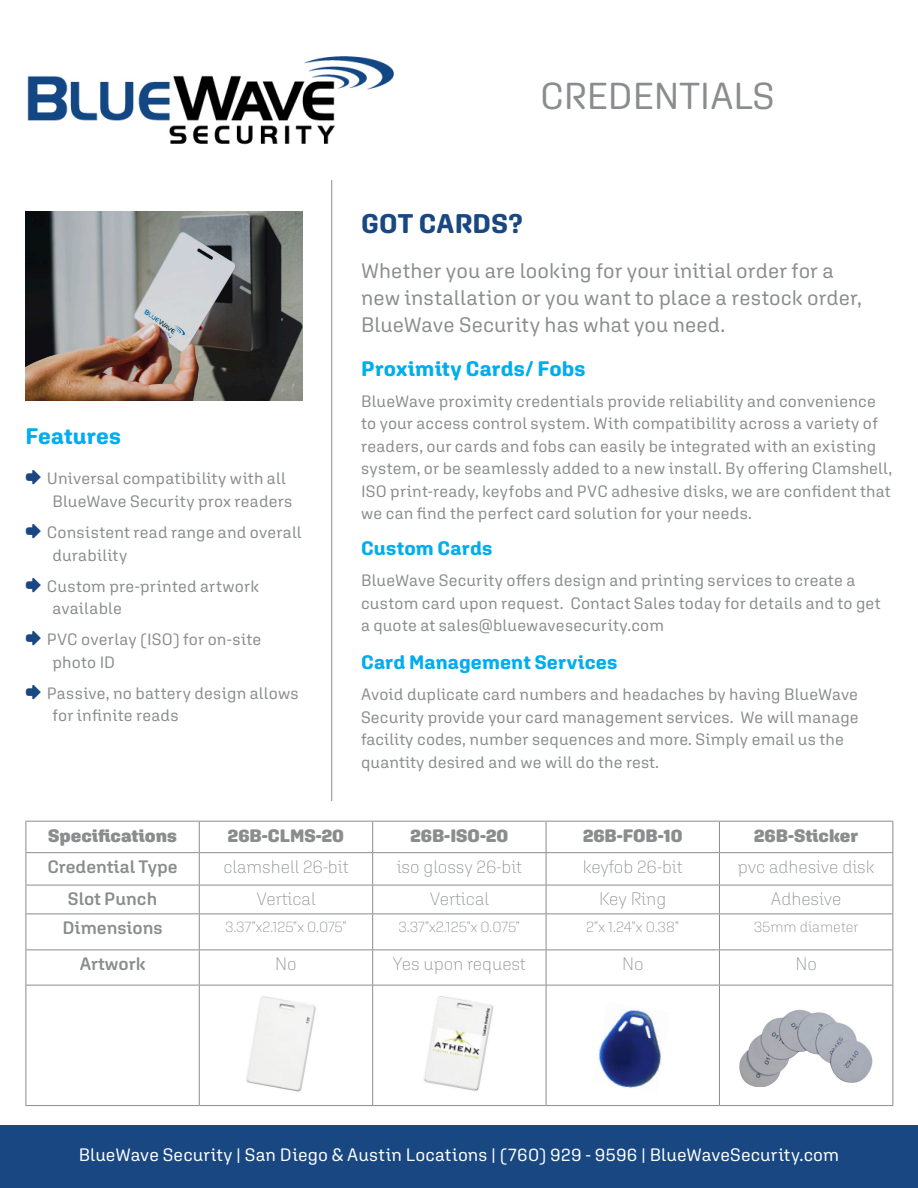
<style>
.page{position:relative;width:918px;height:1188px;background:#fff}
.page>*{position:absolute;margin:0;border:0;box-sizing:border-box;transform-origin:0 0}
.t1{font:37.5px "Aglet Sans";color:#8a8c8e}
.body_text{font:700 27px "Aglet Sans";letter-spacing:.01em;color:#184782}
.body_text-2{font:700 22.5px "Aglet Sans";letter-spacing:.005em;color:#00adee}
.body_text-3{font:21px/27px "Aglet Sans";letter-spacing:.005em;color:#8a8c8e}
.body_text-4{font:700 21px "Aglet Sans";letter-spacing:.01em;color:#00adee}
.body_text-5{font:700 19.5px "Aglet Sans";letter-spacing:.01em;color:#00adee}
.t2{font:200 18px "Aglet Sans";color:#8a8c8e}
.t3{font:18px "Aglet Sans";letter-spacing:.005em;color:#fff}
.t4{font:900 18px "Aglet Sans";color:#8a8c8e}
.t5{font:600 18px "Aglet Sans";color:#8a8c8e}
.body_text-6{font:16.5px/22.5px "Aglet Sans";letter-spacing:.01em;color:#8a8c8e}
.t6{font:200 15px "Aglet Sans";color:#8a8c8e}
.s1{font-size:24px;color:#184782}
</style>
<div class="page">
<div style="left:0;top:1125px;width:918px;height:63px;background:#184782"></div>
<img style="left:27px;top:56px;width:367px;height:89px">
<img style="left:26px;top:211px;width:276px;height:189px">
<hr style="left:331px;top:180px;width:1px;height:621px;background:#8a8c8e">
<hr style="left:26px;top:853px;width:1px;height:32px;background:#8a8c8e">
<hr style="left:892px;top:853px;width:1px;height:32px;background:#8a8c8e">
<hr style="left:26px;top:914px;width:1px;height:36px;background:#8a8c8e">
<hr style="left:892px;top:914px;width:1px;height:36px;background:#8a8c8e">
<hr style="left:26px;top:985px;width:1px;height:120px;background:#8a8c8e">
<hr style="left:892px;top:985px;width:1px;height:120px;background:#8a8c8e">
<hr style="left:26px;top:1105px;width:173px;height:1px;background:#8a8c8e">
<hr style="left:373px;top:1105px;width:173px;height:1px;background:#8a8c8e">
<hr style="left:719px;top:1105px;width:174px;height:1px;background:#8a8c8e">
<hr style="left:546px;top:822px;width:1px;height:30px;background:#8a8c8e">
<hr style="left:719px;top:822px;width:1px;height:30px;background:#8a8c8e">
<hr style="left:546px;top:853px;width:1px;height:32px;background:#8a8c8e">
<hr style="left:719px;top:853px;width:1px;height:32px;background:#8a8c8e">
<svg style="left:546px;top:886px;width:1px;height:28px"></svg>
<svg style="left:719px;top:886px;width:1px;height:28px"></svg>
<hr style="left:546px;top:914px;width:1px;height:36px;background:#8a8c8e">
<hr style="left:719px;top:914px;width:1px;height:36px;background:#8a8c8e">
<hr style="left:546px;top:950px;width:1px;height:35px;background:#8a8c8e">
<hr style="left:719px;top:950px;width:1px;height:35px;background:#8a8c8e">
<hr style="left:546px;top:985px;width:1px;height:120px;background:#8a8c8e">
<hr style="left:719px;top:985px;width:1px;height:120px;background:#8a8c8e">
<hr style="left:546px;top:1105px;width:173px;height:1px;background:#8a8c8e">
<hr style="left:199px;top:822px;width:1px;height:30px;background:#8a8c8e">
<hr style="left:372px;top:822px;width:1px;height:30px;background:#8a8c8e">
<hr style="left:199px;top:853px;width:1px;height:32px;background:#8a8c8e">
<hr style="left:372px;top:853px;width:1px;height:32px;background:#8a8c8e">
<svg style="left:199px;top:886px;width:1px;height:28px"></svg>
<svg style="left:372px;top:886px;width:1px;height:28px"></svg>
<hr style="left:199px;top:914px;width:1px;height:36px;background:#8a8c8e">
<hr style="left:372px;top:914px;width:1px;height:36px;background:#8a8c8e">
<hr style="left:199px;top:950px;width:1px;height:35px;background:#8a8c8e">
<hr style="left:372px;top:950px;width:1px;height:35px;background:#8a8c8e">
<hr style="left:199px;top:985px;width:1px;height:120px;background:#8a8c8e">
<hr style="left:372px;top:985px;width:1px;height:120px;background:#8a8c8e">
<hr style="left:199px;top:1105px;width:174px;height:1px;background:#8a8c8e">
<hr style="left:26px;top:885px;width:173px;height:1px;background:#8a8c8e">
<svg style="left:26px;top:885px;width:1px;height:29px"></svg>
<hr style="left:199px;top:885px;width:174px;height:1px;background:#8a8c8e">
<hr style="left:373px;top:885px;width:173px;height:1px;background:#8a8c8e">
<hr style="left:546px;top:885px;width:173px;height:1px;background:#8a8c8e">
<hr style="left:719px;top:885px;width:174px;height:1px;background:#8a8c8e">
<svg style="left:892px;top:885px;width:1px;height:29px"></svg>
<hr style="left:26px;top:914px;width:173px;height:1px;background:#8a8c8e">
<hr style="left:199px;top:914px;width:174px;height:1px;background:#8a8c8e">
<hr style="left:373px;top:914px;width:173px;height:1px;background:#8a8c8e">
<hr style="left:546px;top:914px;width:173px;height:1px;background:#8a8c8e">
<hr style="left:719px;top:914px;width:174px;height:1px;background:#8a8c8e">
<hr style="left:26px;top:950px;width:173px;height:1px;background:#8a8c8e">
<hr style="left:26px;top:950px;width:1px;height:35px;background:#8a8c8e">
<hr style="left:199px;top:950px;width:174px;height:1px;background:#8a8c8e">
<hr style="left:373px;top:950px;width:173px;height:1px;background:#8a8c8e">
<hr style="left:546px;top:950px;width:173px;height:1px;background:#8a8c8e">
<hr style="left:719px;top:950px;width:174px;height:1px;background:#8a8c8e">
<hr style="left:892px;top:950px;width:1px;height:35px;background:#8a8c8e">
<hr style="left:26px;top:985px;width:173px;height:1px;background:#8a8c8e">
<hr style="left:199px;top:985px;width:174px;height:1px;background:#8a8c8e">
<hr style="left:373px;top:985px;width:173px;height:1px;background:#8a8c8e">
<hr style="left:546px;top:985px;width:173px;height:1px;background:#8a8c8e">
<hr style="left:719px;top:985px;width:174px;height:1px;background:#8a8c8e">
<hr style="left:26px;top:821px;width:173px;height:1px;background:#8a8c8e">
<hr style="left:26px;top:822px;width:1px;height:30px;background:#8a8c8e">
<hr style="left:199px;top:821px;width:174px;height:1px;background:#8a8c8e">
<hr style="left:373px;top:821px;width:173px;height:1px;background:#8a8c8e">
<hr style="left:546px;top:821px;width:173px;height:1px;background:#8a8c8e">
<hr style="left:719px;top:821px;width:174px;height:1px;background:#8a8c8e">
<hr style="left:892px;top:822px;width:1px;height:30px;background:#8a8c8e">
<hr style="left:26px;top:852px;width:173px;height:1px;background:#8a8c8e">
<hr style="left:199px;top:852px;width:174px;height:1px;background:#8a8c8e">
<hr style="left:373px;top:852px;width:173px;height:1px;background:#8a8c8e">
<hr style="left:546px;top:852px;width:173px;height:1px;background:#8a8c8e">
<hr style="left:719px;top:852px;width:174px;height:1px;background:#8a8c8e">
<img style="left:246px;top:996px;width:70px;height:96px">
<img style="left:424px;top:996px;width:70px;height:95px">
<img style="left:598px;top:1009px;width:63px;height:79px">
<img style="left:740px;top:1009px;width:133px;height:78px">
<p class="t1" style="left:540px;top:74px;width:236px">CREDENTIALS</p>
<p class="body_text-2" style="left:26px;top:423px;width:97px">Features</p>
<p class="body_text-6" style="left:52px;top:467px;width:241px;text-indent:-27px"><span class="s1">➡</span> Universal compatibility with all<br>BlueWave Security prox readers</p>
<p class="body_text-6" style="left:52px;top:521px;width:251px;text-indent:-27px"><span class="s1">➡</span> Consistent read range and overall durability</p>
<p class="body_text-6" style="left:52px;top:574px;width:208px;text-indent:-27px"><span class="s1">➡</span> Custom pre-printed artwork available</p>
<p class="body_text-6" style="left:52px;top:628px;width:210px;text-indent:-27px"><span class="s1">➡</span> PVC overlay (ISO) for on-site photo ID</p>
<p class="body_text-6" style="left:52px;top:681px;width:248px;text-indent:-27px"><span class="s1">➡</span> Passive, no battery design allows for infinite reads</p>
<p class="body_text" style="left:361px;top:207px;width:163px">GOT CARDS?</p>
<p class="body_text-3" style="left:361px;top:257px;width:502px">Whether you are looking for your initial order for a new installation or you want to place a restock order,<br>BlueWave Security has what you need.</p>
<p class="body_text-4" style="left:361px;top:356px;width:226px">Proximity Cards/ Fobs</p>
<p class="body_text-6" style="left:361px;top:390px;width:533px">BlueWave proximity credentials provide reliability and convenience to your access control system. With compatibility across a variety of readers, our cards and fobs can easily be integrated with an existing system, or be seamlessly added to a new install. By offering Clamshell, ISO print-ready, keyfobs and PVC adhesive disks, we are confident that we can find the perfect card solution for your needs.</p>
<p class="body_text-5" style="left:361px;top:537px;width:133px">Custom Cards</p>
<p class="body_text-6" style="left:361px;top:569px;width:521px">BlueWave Security offers design and printing services to create a custom card upon request. Contact Sales today for details and to get a quote at sales@bluewavesecurity.com</p>
<p class="body_text-5" style="left:361px;top:651px;width:258px">Card Management Services</p>
<p class="body_text-6" style="left:361px;top:683px;width:499px">Avoid duplicate card numbers and headaches by having BlueWave Security provide your card management services. We will manage facility codes, number sequences and more. Simply email us the quantity desired and we will do the rest.</p>
<p class="t4" style="left:48px;top:825px;width:130px">Specifications</p>
<p class="t4" style="left:228px;top:825px;width:118px">26B-CLMS-20</p>
<p class="t4" style="left:410px;top:825px;width:99px">26B-ISO-20</p>
<p class="t4" style="left:583px;top:825px;width:101px">26B-FOB-10</p>
<p class="t4" style="left:754px;top:825px;width:105px">26B-Sticker</p>
<p class="t5" style="left:47px;top:856px;width:132px">Credential Type</p>
<p class="t2" style="left:223px;top:857px;width:127px">clamshell 26-bit</p>
<p class="t2" style="left:397px;top:857px;width:127px">iso glossy 26-bit</p>
<p class="t2" style="left:583px;top:857px;width:101px">keyfob 26-bit</p>
<p class="t2" style="left:738px;top:857px;width:138px">pvc adhesive disk</p>
<p class="t5" style="left:68px;top:888px;width:91px">Slot Punch</p>
<p class="t2" style="left:256px;top:889px;width:61px">Vertical</p>
<p class="t2" style="left:430px;top:889px;width:61px">Vertical</p>
<p class="t2" style="left:599px;top:889px;width:68px">Key Ring</p>
<p class="t2" style="left:771px;top:889px;width:72px">Adhesive</p>
<p class="t5" style="left:62px;top:917px;width:102px">Dimensions</p>
<p class="t6" style="left:225px;top:918px;width:123px">3.37”x2.125”x 0.075”</p>
<p class="t6" style="left:399px;top:918px;width:123px">3.37”x2.125”x 0.075”</p>
<p class="t6" style="left:586px;top:918px;width:95px">2”x 1.24”x 0.38”</p>
<p class="t6" style="left:754px;top:918px;width:106px">35mm diameter</p>
<p class="t5" style="left:80px;top:953px;width:67px">Artwork</p>
<p class="t2" style="left:275px;top:954px;width:23px">No</p>
<p class="t2" style="left:393px;top:954px;width:134px">Yes upon request</p>
<p class="t2" style="left:622px;top:954px;width:23px">No</p>
<p class="t2" style="left:795px;top:954px;width:23px">No</p>
<p class="t3" style="left:79px;top:1144px;width:762px">BlueWave Security | San Diego &amp; Austin Locations | (760) 929 - 9596 | BlueWaveSecurity.com</p>
</div>
